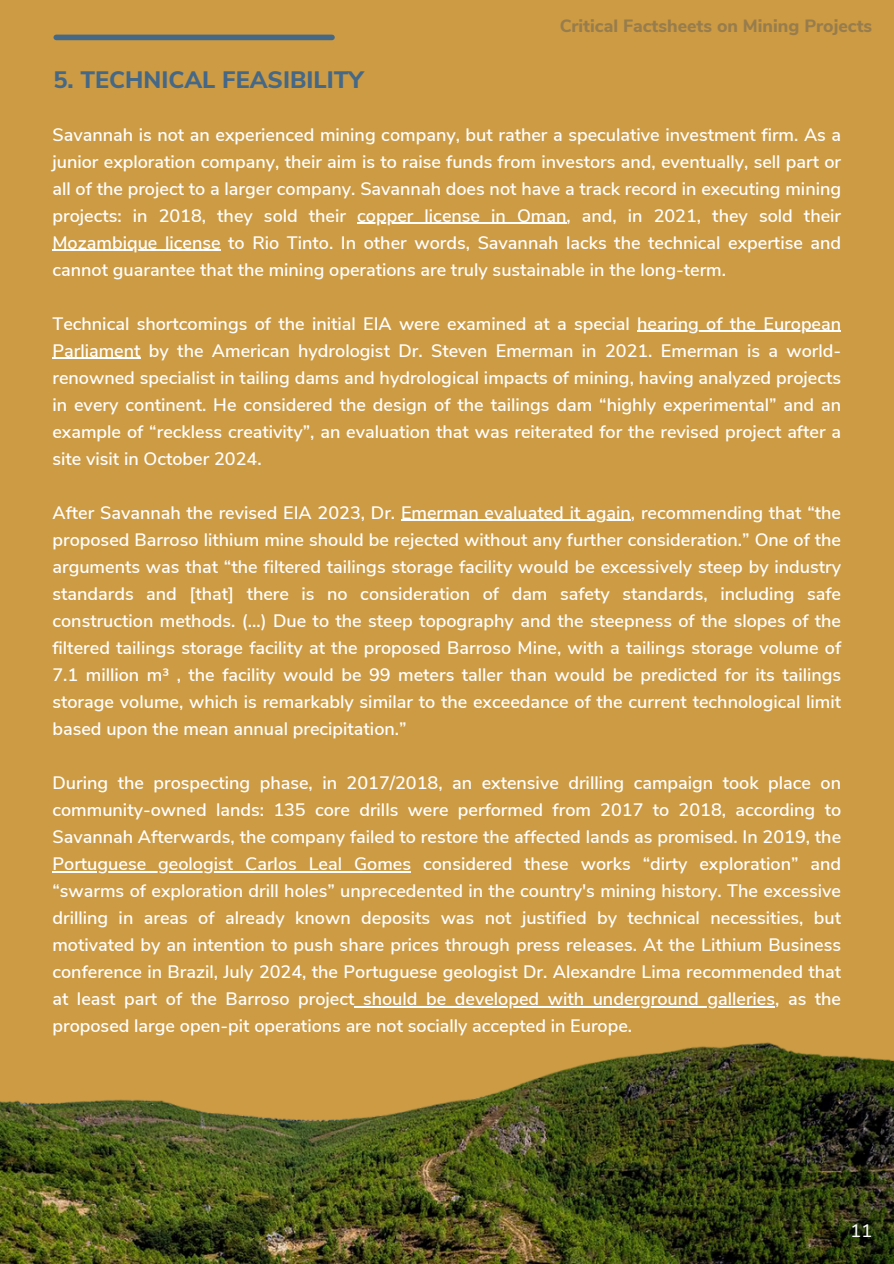
<style>
.page{position:relative;width:894px;height:1264px;background:#fff}
.page>*{position:absolute;margin:0;border:0;box-sizing:border-box;transform-origin:0 0}
.t1{font:800 23.7px "Nunito Sans";color:#456887}
.t2{font:600 18px/27px "Nunito Sans";color:#fff;text-align:justify}
.t3{font:18px "Nunito Sans 10 pt";color:#fff}
.t4{font:800 17.7px "Nunito Sans";color:#575757}
</style>
<div class="page">
<div style="left:0;top:0;width:893px;height:1263px;background:#cc9b44"></div>
<div style="left:56px;top:35px;width:276px;height:5px;background:#456887"></div>
<hr style="left:357px;top:223px;width:209px;height:1px;background:#fff">
<hr style="left:52px;top:250px;width:168px;height:1px;background:#fff">
<hr style="left:637px;top:331px;width:203px;height:1px;background:#fff">
<hr style="left:52px;top:358px;width:88px;height:1px;background:#fff">
<hr style="left:401px;top:520px;width:229px;height:1px;background:#fff">
<hr style="left:52px;top:871px;width:359px;height:1px;background:#fff">
<hr style="left:354px;top:1006px;width:421px;height:1px;background:#fff">
<img style="left:0;top:1042px;width:893px;height:221px">
<p class="t1" style="left:53px;top:64px;width:311px">5. TECHNICAL FEASIBILITY</p>
<p class="t4" style="left:559px;top:14px;width:314px">Critical Factsheets on Mining Projects</p>
<p class="t2" style="left:52px;top:121px;width:790px">Savannah is not an experienced mining company, but rather a speculative investment firm. As a junior exploration company, their aim is to raise funds from investors and, eventually, sell part or all of the project to a larger company. Savannah does not have a track record in executing mining projects: in 2018, they sold their</p>
<p class="t2" style="left:357px;top:202px;width:485px">copper license in Oman, and, in 2021, they sold their</p>
<h1 class="t2" style="left:52px;top:229px;width:790px">Mozambique license to Rio Tinto. In other words, Savannah lacks the technical expertise and cannot guarantee that the mining operations are truly sustainable in the long-term.</h1>
<h1 class="t2" style="left:52px;top:310px;width:790px">Technical shortcomings of the initial EIA were examined at a special hearing of the European</h1>
<p class="t2" style="left:52px;top:337px;width:790px">Parliament by the American hydrologist Dr. Steven Emerman in 2021. Emerman is a world&shy;renowned specialist in tailing dams and hydrological impacts of mining, having analyzed projects in every continent. He considered the design of the tailings dam “highly experimental” and an example of “reckless creativity”, an evaluation that was reiterated for the revised project after a site visit in October 2024.</p>
<p class="t2" style="left:52px;top:499px;width:790px">After Savannah the revised EIA 2023, Dr. Emerman evaluated it again, recommending that “the</p>
<p class="t2" style="left:52px;top:526px;width:790px">proposed Barroso lithium mine should be rejected without any further consideration.” One of the arguments was that “the filtered tailings storage facility would be excessively steep by industry standards and [that] there is no consideration of dam safety standards, including safe construction methods. (...) Due to the steep topography and the steepness of the slopes of the filtered tailings storage facility at the proposed Barroso Mine, with a tailings storage volume of 7.1 million m³ , the facility would be 99 meters taller than would be predicted for its tailings storage volume, which is remarkably similar to the exceedance of the current technological limit based upon the mean annual precipitation.”</p>
<p class="t2" style="left:52px;top:769px;width:790px">During the prospecting phase, in 2017/2018, an extensive drilling campaign took place on</p>
<p class="t2" style="left:52px;top:796px;width:790px">community-owned lands: 135 core drills were performed from 2017 to 2018, according to<br>Savannah Afterwards, the company failed to restore the affected lands as promised. In 2019, the</p>
<p class="t2" style="left:52px;top:850px;width:790px">Portuguese geologist Carlos Leal Gomes considered these works “dirty exploration” and “swarms of exploration drill holes” unprecedented in the country's mining history. The excessive drilling in areas of already known deposits was not justified by technical necessities, but motivated by an intention to push share prices through press releases. At the Lithium Business conference in Brazil, July 2024, the Portuguese geologist Dr. Alexandre Lima recommended that at least part of the Barroso project</p>
<p class="t2" style="left:52px;top:985px;width:790px;text-indent:310px">should be developed with underground galleries, as the proposed large open-pit operations are not socially accepted in Europe.</p>
<p class="t3" style="left:850px;top:1219px;width:23px">11</p>
</div>
